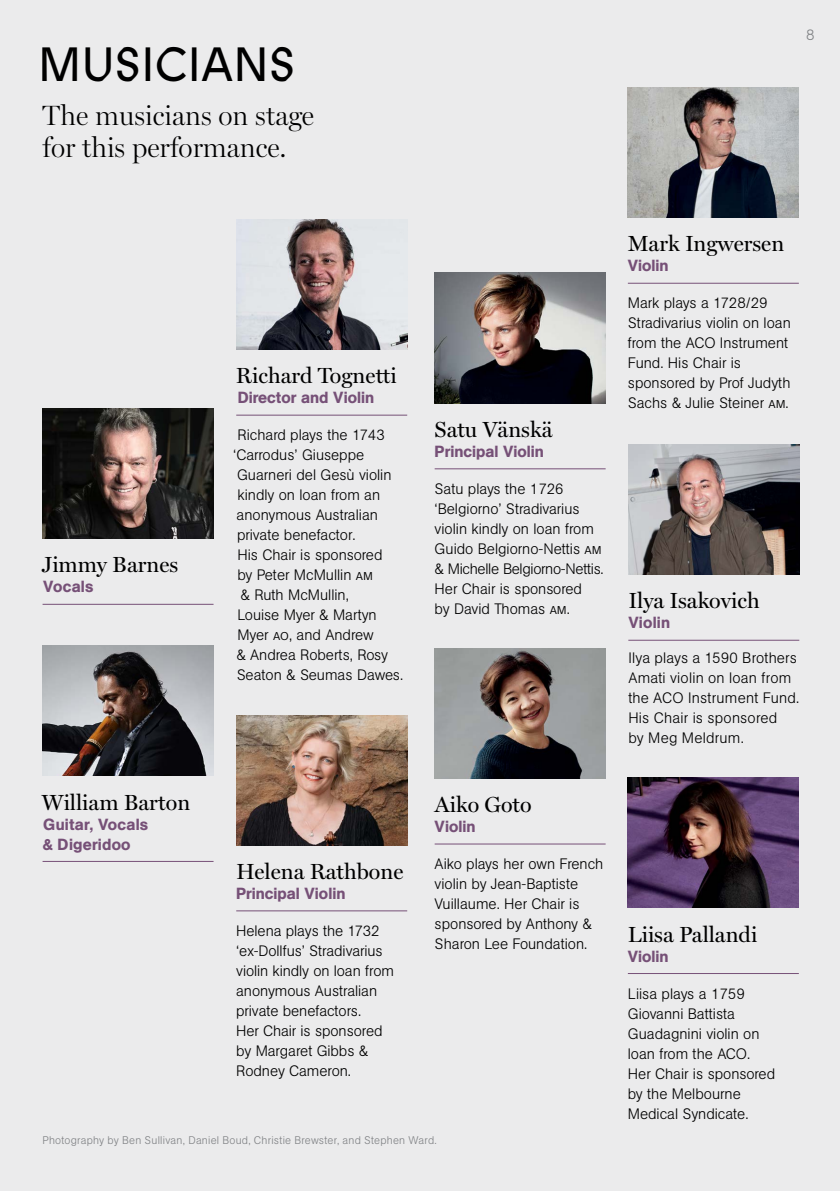
<style>
.page{position:relative;width:840px;height:1191px;background:#fff}
.page>*{position:absolute;margin:0;border:0;box-sizing:border-box;transform-origin:0 0}
.t1{font:48px "Prophet";letter-spacing:-.015em;color:#000}
.t2{font:300 28px/32px "Miller Display";color:#000}
.t3{font:22px "Miller Display";color:#000}
.t4{font:500 16px/20px "AG Book Std";color:#765077}
.t5{font:300 15px/20px "AG Book Std";color:#000}
.t6{font:300 15px "AG Book Std";color:#808285}
.t7{font:300 11px "AG Book Std";letter-spacing:.02em;color:#808285}
</style>
<div class="page">
<div style="left:0;top:0;width:839px;height:1191px;background:#ebebec"></div>
<img style="left:628px;top:444px;width:170px;height:130px">
<hr style="left:628px;top:639px;width:170px;height:1px;background:#765077">
<img style="left:236px;top:219px;width:171px;height:130px">
<hr style="left:236px;top:414px;width:171px;height:1px;background:#765077">
<img style="left:434px;top:648px;width:171px;height:130px">
<hr style="left:434px;top:843px;width:171px;height:1px;background:#765077">
<img style="left:434px;top:273px;width:171px;height:130px">
<hr style="left:434px;top:468px;width:171px;height:1px;background:#765077">
<img style="left:236px;top:715px;width:171px;height:130px">
<hr style="left:236px;top:910px;width:171px;height:1px;background:#765077">
<img style="left:627px;top:87px;width:171px;height:130px">
<hr style="left:627px;top:283px;width:171px;height:1px;background:#765077">
<img style="left:627px;top:777px;width:171px;height:131px">
<hr style="left:627px;top:973px;width:171px;height:1px;background:#765077">
<img style="left:43px;top:645px;width:170px;height:130px">
<hr style="left:43px;top:861px;width:170px;height:1px;background:#765077">
<img style="left:43px;top:408px;width:170px;height:130px">
<hr style="left:43px;top:604px;width:170px;height:1px;background:#765077">
<h1 class="t1" style="left:37px;top:33px;width:259px">MUSICIANS</h1>
<h2 class="t2" style="left:43px;top:99px;width:273px">The musicians on stage for this performance.</h2>
<p class="t6" style="left:805px;top:26px;width:10px">8</p>
<h3 class="t3" style="left:42px;top:552px;width:138px">Jimmy Barnes</h3>
<p class="t4" style="left:43px;top:577px;width:52px">Vocals</p>
<h3 class="t3" style="left:236px;top:363px;width:162px">Richard Tognetti</h3>
<p class="t4" style="left:237px;top:388px;width:138px">Director and Violin</p>
<p class="t5" style="left:237px;top:425px;width:149px">Richard plays the 1743</p>
<p class="t5" style="left:233px;top:445px;width:132px">‘Carrodus’ Giuseppe</p>
<p class="t5" style="left:237px;top:465px;width:156px">Guarneri del Gesù violin</p>
<p class="t5" style="left:237px;top:485px;width:144px">kindly on loan from an</p>
<p class="t5" style="left:236px;top:505px;width:143px">anonymous Australian</p>
<p class="t5" style="left:237px;top:525px;width:120px">private benefactor.</p>
<p class="t5" style="left:237px;top:545px;width:146px">His Chair is sponsored</p>
<p class="t5" style="left:237px;top:565px;width:137px">by Peter McMullin am</p>
<p class="t5" style="left:240px;top:585px;width:110px">&amp; Ruth McMullin,</p>
<p class="t5" style="left:237px;top:605px;width:141px">Louise Myer &amp; Martyn</p>
<p class="t5" style="left:237px;top:625px;width:138px">Myer ao, and Andrew</p>
<p class="t5" style="left:236px;top:645px;width:153px">&amp; Andrea Roberts, Rosy</p>
<p class="t5" style="left:237px;top:665px;width:168px">Seaton &amp; Seumas Dawes.</p>
<h3 class="t3" style="left:434px;top:416px;width:119px">Satu Vänskä</h3>
<p class="t4" style="left:434px;top:441px;width:110px">Principal Violin</p>
<p class="t5" style="left:434px;top:479px;width:170px">Satu plays the 1726 ‘Belgiorno’ Stradivarius violin kindly on loan from<br>Guido Belgiorno-Nettis am &amp; Michelle Belgiorno-Nettis.<br>Her Chair is sponsored<br>by David Thomas am.</p>
<h3 class="t3" style="left:42px;top:789px;width:150px">William Barton</h3>
<p class="t4" style="left:43px;top:814px;width:107px">Guitar, Vocals &amp; Digeridoo</p>
<h3 class="t3" style="left:236px;top:858px;width:168px">Helena Rathbone</h3>
<p class="t4" style="left:236px;top:883px;width:110px">Principal Violin</p>
<p class="t5" style="left:236px;top:921px;width:159px">Helena plays the 1732 ‘ex-Dollfus’ Stradivarius violin kindly on loan from anonymous Australian private benefactors.<br>Her Chair is sponsored by Margaret Gibbs &amp;<br>Rodney Cameron.</p>
<h3 class="t3" style="left:434px;top:791px;width:98px">Aiko Goto</h3>
<p class="t4" style="left:434px;top:816px;width:42px">Violin</p>
<p class="t5" style="left:434px;top:854px;width:170px">Aiko plays her own French violin by Jean-Baptiste<br>Vuillaume. Her Chair is sponsored by Anthony &amp;<br>Sharon Lee Foundation.</p>
<p class="t7" style="left:43px;top:1133px;width:395px">Photography by Ben Sullivan, Daniel Boud, Christie Brewster, and Stephen Ward.</p>
<h3 class="t3" style="left:627px;top:231px;width:158px">Mark Ingwersen</h3>
<p class="t4" style="left:627px;top:256px;width:42px">Violin</p>
<p class="t5" style="left:627px;top:293px;width:164px">Mark plays a 1728/29<br>Stradivarius violin on loan from the ACO Instrument<br>Fund. His Chair is sponsored by Prof Judyth<br>Sachs &amp; Julie Steiner am.</p>
<h3 class="t3" style="left:628px;top:588px;width:133px">Ilya Isakovich</h3>
<p class="t4" style="left:628px;top:613px;width:43px">Violin</p>
<p class="t5" style="left:628px;top:647px;width:172px">Ilya plays a 1590 Brothers<br>Amati violin on loan from the ACO Instrument Fund.<br>His Chair is sponsored<br>by Meg Meldrum.</p>
<h3 class="t3" style="left:627px;top:921px;width:131px">Liisa Pallandi</h3>
<p class="t4" style="left:627px;top:946px;width:42px">Violin</p>
<p class="t5" style="left:627px;top:983px;width:149px">Liisa plays a 1759<br>Giovanni Battista<br>Guadagnini violin on loan from the ACO.<br>Her Chair is sponsored by the Melbourne<br>Medical Syndicate.</p>
</div>
